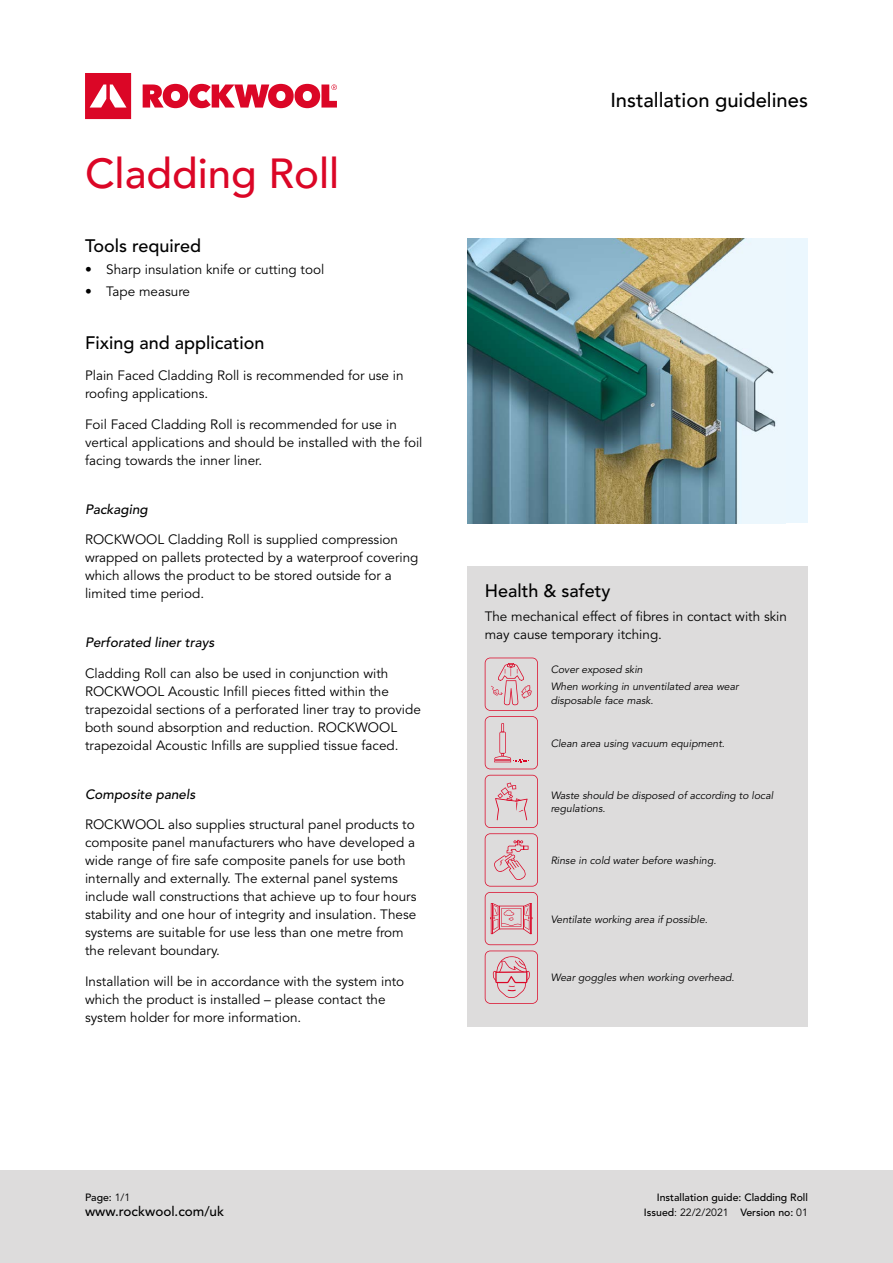
<style>
.page{position:relative;width:893px;height:1263px;background:#fff}
.page>*{position:absolute;margin:0;border:0;box-sizing:border-box;transform-origin:0 0}
.t1{font:500 42px "Avenir";color:#db0626}
.t2{font:500 20.1px "Avenir";color:#000}
.t3{font:500 18px "Avenir LT Std";color:#000}
.t4{font:13.5px/18px "Avenir LT Std";color:#000}
.t5{font:italic 500 13.5px "Avenir LT Std";color:#000}
.t6{font:500 13.5px "Avenir LT Std";color:#000}
.t7{font:italic 10.5px/17.7px "Avenir LT Std";color:#000}
.t8{font:500 10.5px/15px "Avenir LT Std";color:#000;text-align:right}
.s1{font-weight:400}
</style>
<div class="page">
<div style="left:0;top:1170px;width:893px;height:93px;background:#dddcdc"></div>
<svg style="left:85px;top:73px;width:46px;height:46px"></svg>
<svg style="left:143px;top:84px;width:194px;height:24px"></svg>
<div style="left:467px;top:238px;width:341px;height:285px;background:#ebf7fe"></div>
<img style="left:467px;top:238px;width:309px;height:285px">
<div style="left:468px;top:567px;width:340px;height:460px;background:#dddcdc"></div>
<svg style="left:485px;top:658px;width:53px;height:111px"></svg>
<svg style="left:485px;top:775px;width:53px;height:111px"></svg>
<svg style="left:485px;top:892px;width:53px;height:112px"></svg>
<h1 class="t1" style="left:85px;top:137px;width:256px">Cladding Roll</h1>
<h3 class="t3" style="left:85px;top:235px;width:118px">Tools required</h3>
<p class="t4" style="left:85px;top:261px;width:241px">• Sharp insulation knife or cutting tool</p>
<p class="t4" style="left:85px;top:283px;width:107px">• Tape measure</p>
<h3 class="t3" style="left:85px;top:333px;width:181px">Fixing and application</h3>
<p class="t4" style="left:85px;top:367px;width:320px">Plain Faced Cladding Roll is recommended for use in roofing applications.</p>
<p class="t4" style="left:85px;top:416px;width:339px">Foil Faced Cladding Roll is recommended for use in vertical applications and should be installed with the foil facing towards the inner liner.</p>
<p class="t5" style="left:85px;top:501px;width:64px">Packaging</p>
<p class="t4" style="left:85px;top:531px;width:335px">ROCKWOOL Cladding Roll is supplied compression wrapped on pallets protected by a waterproof covering which allows the product to be stored outside for a limited time period.</p>
<p class="t5" style="left:85px;top:635px;width:131px">Perforated liner trays</p>
<p class="t4" style="left:85px;top:665px;width:337px">Cladding Roll can also be used in conjunction with ROCKWOOL Acoustic Infill pieces fitted within the trapezoidal sections of a perforated liner tray to provide both sound absorption and reduction. ROCKWOOL trapezoidal Acoustic Infills are supplied tissue faced.</p>
<p class="t5" style="left:85px;top:786px;width:112px">Composite panels</p>
<p class="t4" style="left:85px;top:816px;width:333px">ROCKWOOL also supplies structural panel products to composite panel manufacturers who have developed a wide range of fire safe composite panels for use both internally and externally. The external panel systems include wall constructions that achieve up to four hours stability and one hour of integrity and insulation. These systems are suitable for use less than one metre from the relevant boundary.</p>
<p class="t4" style="left:85px;top:973px;width:321px">Installation will be in accordance with the system into which the product is installed – please contact the system holder for more information.</p>
<h2 class="t2" style="left:610px;top:83px;width:199px">Installation guidelines</h2>
<h3 class="t3" style="left:485px;top:581px;width:127px">Health &amp; safety</h3>
<p class="t4" style="left:485px;top:607px;width:304px">The mechanical effect of fibres in contact with skin may cause temporary itching.</p>
<p class="t7" style="left:551px;top:660px;width:190px">Cover exposed skin<br>When working in unventilated area wear</p>
<p class="t7" style="left:551px;top:692px;width:104px">disposable face mask.</p>
<p class="t7" style="left:551px;top:735px;width:176px">Clean area using vacuum equipment.</p>
<p class="t7" style="left:551px;top:788px;width:224px;line-height:13.5px">Waste should be disposed of according to local regulations.</p>
<p class="t7" style="left:551px;top:852px;width:167px">Rinse in cold water before washing.</p>
<p class="t7" style="left:551px;top:910px;width:159px">Ventilate working area if possible.</p>
<p class="t7" style="left:551px;top:969px;width:185px">Wear goggles when working overhead.</p>
<p class="t8" style="left:85px;top:1190px;width:47px">Page: <span class="s1">1/1</span></p>
<p class="t6" style="left:85px;top:1203px;width:141px">www.rockwool.com/uk</p>
<p class="t8" style="left:644px;top:1190px;width:166px">Installation guide: Cladding Roll<br>Issued<span class="s1">: 22/2/2021</span> Version no: <span class="s1">01</span></p>
</div>
